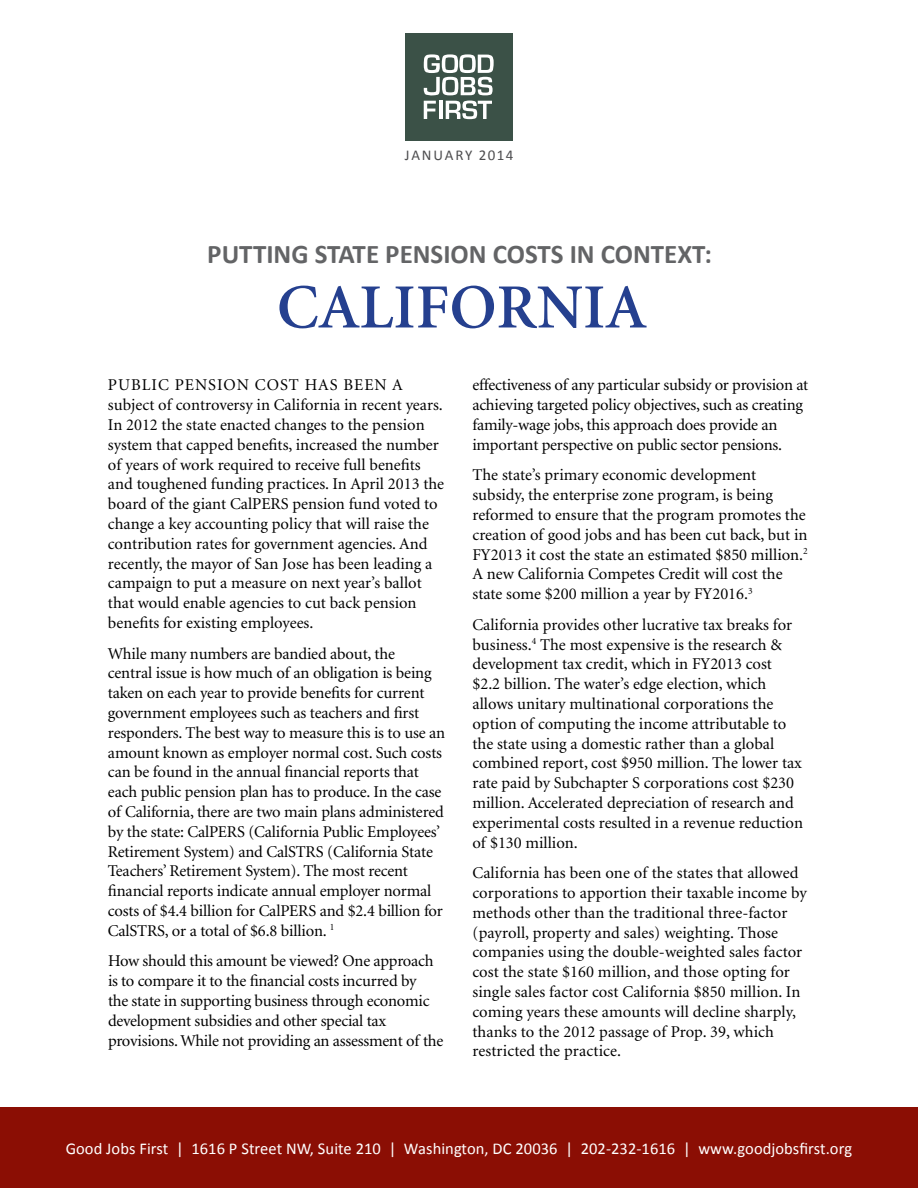
<style>
.page{position:relative;width:918px;height:1188px;background:#fff}
.page>*{position:absolute;margin:0;border:0;box-sizing:border-box;transform-origin:0 0}
.t1{font:600 63px "Minion";color:#25408f}
.t2{font:700 27px "Calibri";color:#636466}
.t3{font:16.5px/19.8px "Minion";letter-spacing:-.005em;color:#000}
.t4{font:16.5px "Calibri";letter-spacing:.005em;color:#fff}
.t5{font:15px "Calibri";letter-spacing:.11em;color:#4d4d4f}
</style>
<div class="page">
<div style="left:0;top:1107px;width:918px;height:81px;background:#8b0e04"></div>
<div style="left:405px;top:33px;width:108px;height:108px;background:#3b5147"></div>
<svg style="left:424px;top:54px;width:70px;height:65px"></svg>
<p class="t5" style="left:405px;top:145px;width:110px">January 2014</p>
<h2 class="t2" style="left:207px;top:237px;width:506px">PUTTING STATE PENSION COSTS IN CONTEXT:</h2>
<h1 class="t1" style="left:277px;top:275px;width:371px">CALIFORNIA</h1>
<p class="t3" style="left:108px;top:376px;width:338px">Public pension cost has been a subject of controversy in California in recent years.<br>In 2012 the state enacted changes to the pension system that capped benefits, increased the number of years of work required to receive full benefits and toughened funding practices. In April 2013 the board of the giant CalPERS pension fund voted to change a key accounting policy that will raise the contribution rates for government agencies. And recently, the mayor of San Jose has been leading a campaign to put a measure on next year’s ballot that would enable agencies to cut back pension benefits for existing employees.</p>
<p class="t3" style="left:108px;top:644px;width:339px">While many numbers are bandied about, the<br>central issue is how much of an obligation is being taken on each year to provide benefits for current government employees such as teachers and first responders. The best way to measure this is to use an amount known as employer normal cost. Such costs can be found in the annual financial reports that each public pension plan has to produce. In the case of California, there are two main plans administered by the state: CalPERS (California Public Employees’ Retirement System) and CalSTRS (California State Teachers’ Retirement System). The most recent financial reports indicate annual employer normal costs of $4.4 billion for CalPERS and $2.4 billion for CalSTRS, or a total of $6.8 billion. <sup>1</sup></p>
<p class="t3" style="left:108px;top:952px;width:337px">How should this amount be viewed? One approach is to compare it to the financial costs incurred by<br>the state in supporting business through economic development subsidies and other special tax provisions. While not providing an assessment of the</p>
<p class="t3" style="left:473px;top:376px;width:337px">effectiveness of any particular subsidy or provision at achieving targeted policy objectives, such as creating family-wage jobs, this approach does provide an important perspective on public sector pensions.</p>
<p class="t3" style="left:472px;top:466px;width:337px">The state’s primary economic development subsidy, the enterprise zone program, is being reformed to ensure that the program promotes the creation of good jobs and has been cut back, but in FY2013 it cost the state an estimated $850 million.<sup>2<br></sup>A new California Competes Credit will cost the state some $200 million a year by FY2016.<sup>3</sup></p>
<p class="t3" style="left:472px;top:615px;width:332px">California provides other lucrative tax breaks for business.<sup>4</sup> The most expensive is the research &amp; development tax credit, which in FY2013 cost $2.2 billion. The water’s edge election, which allows unitary multinational corporations the option of computing the income attributable to the state using a domestic rather than a global combined report, cost $950 million. The lower tax rate paid by Subchapter S corporations cost $230 million. Accelerated depreciation of research and experimental costs resulted in a revenue reduction of $130 million.</p>
<p class="t3" style="left:472px;top:864px;width:336px">California has been one of the states that allowed corporations to apportion their taxable income by methods other than the traditional three-factor (payroll, property and sales) weighting. Those companies using the double-weighted sales factor cost the state $160 million, and those opting for single sales factor cost California $850 million. In coming years these amounts will decline sharply, thanks to the 2012 passage of Prop. 39, which restricted the practice.</p>
<p class="t4" style="left:66px;top:1139px;width:788px">Good Jobs First | 1616 P Street NW, Suite 210 | Washington, DC 20036 | 202-232-1616 | www.goodjobsfirst.org</p>
</div>
